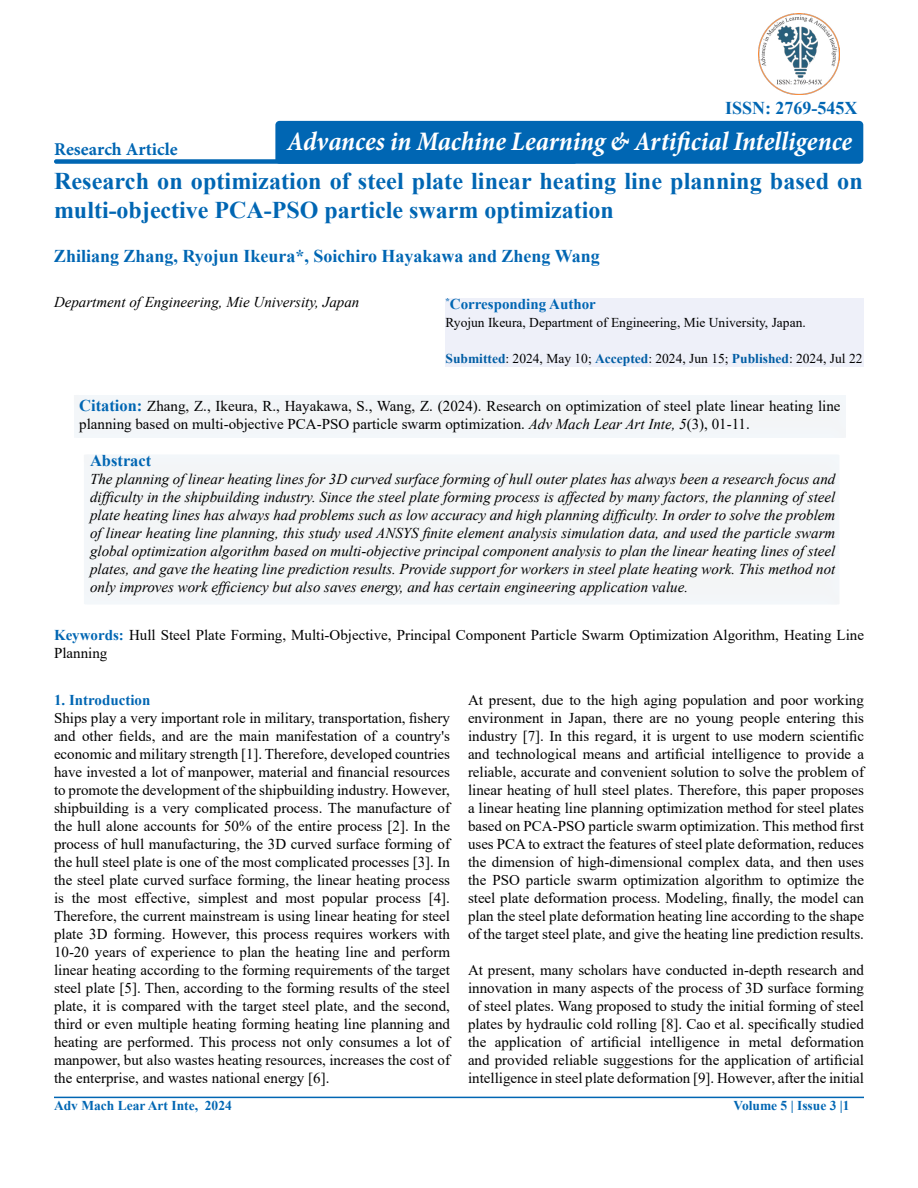
<style>
.page{position:relative;width:918px;height:1188px;background:#fff}
.page>*{position:absolute;margin:0;border:0;box-sizing:border-box;transform-origin:0 0}
.t1{font:italic 700 condensed 27px "Minion Pro";letter-spacing:-.005em;color:#fff}
.t2{font:700 24px/28.8px "Times New Roman";color:#0066b3}
.t3{font:700 18px "Times New Roman";color:#0066b3}
.t4{font:700 18px "Minion Pro";color:#0066b3}
.t5{font:700 16.5px "Times New Roman";color:#0066b3}
.t6{font:15px/18px "Times New Roman";color:#000;text-align:justify}
.t7{font:italic 15px/18px "Times New Roman";color:#000;text-align:justify}
.t8{font:700 15px "Times New Roman";color:#0066b3}
.t9{font:13.5px "Times New Roman";color:#000}
.t10{font:700 13.5px "Times New Roman";color:#0066b3}
.s1{font-weight:700;color:#005da4}
.s2{font-weight:700;font-size:16.5px;color:#0066b3}
.s3{font-style:italic}
.s4{font-weight:700;color:#0066b3}
</style>
<div class="page">
<div style="left:54px;top:159px;width:523px;height:5px;background:#0066b3;border-radius:2px"></div>
<hr style="left:54px;top:1097px;width:810px;height:1px;background:#0066b3">
<div style="left:446px;top:298px;width:418px;height:69px;background:#eef0f9"></div>
<div style="left:61px;top:385px;width:799px;height:55px;background:#f3f6f9"></div>
<div style="left:71px;top:445px;width:782px;height:161px;background:#f3f5f6"></div>
<div style="left:275px;top:121px;width:588px;height:43px;background:#0066b3;border-radius:4px"></div>
<img style="left:759px;top:14px;width:81px;height:81px">
<p class="t4" style="left:54px;top:137px;width:125px">Research Article</p>
<p class="t3" style="left:725px;top:95px;width:134px">ISSN: 2769-545X</p>
<h1 class="t1" style="left:287px;top:122px;width:566px">Advances in Machine Learning &amp; Artificial Intelligence</h1>
<h2 class="t2" style="left:54px;top:166px;width:810px">Research on optimization of steel plate linear heating line planning based on multi-objective PCA-PSO particle swarm optimization</h2>
<p class="t3" style="left:54px;top:243px;width:547px">Zhiliang Zhang, Ryojun Ikeura*, Soichiro Hayakawa and Zheng Wang</p>
<p class="t7" style="left:54px;top:293px;width:307px">Department of Engineering, Mie University, Japan</p>
<p class="t8" style="left:446px;top:293px;width:152px"><sup>*</sup>Corresponding Author</p>
<p class="t9" style="left:446px;top:313px;width:362px">Ryojun Ikeura, Department of Engineering, Mie University, Japan.</p>
<p class="t9" style="left:446px;top:349px;width:419px"><span class="s1">Submitted</span>: 2024, May 10; <span class="s1">Accepted</span>: 2024, Jun 15; <span class="s1">Published</span>: 2024, Jul 22</p>
<p class="t6" style="left:79px;top:397px;width:763px"><span class="s2">Citation:</span> Zhang, Z., Ikeura, R., Hayakawa, S., Wang, Z. (2024). Research on optimization of steel plate linear heating line planning based on multi-objective PCA-PSO particle swarm optimization. <span class="s3">Adv Mach Lear Art Inte, 5</span>(3), 01-11.</p>
<p class="t5" style="left:90px;top:449px;width:63px">Abstract</p>
<p class="t7" style="left:90px;top:470px;width:747px">The planning of linear heating lines for 3D curved surface forming of hull outer plates has always been a research focus and difficulty in the shipbuilding industry. Since the steel plate forming process is affected by many factors, the planning of steel plate heating lines has always had problems such as low accuracy and high planning difficulty. In order to solve the problem of linear heating line planning, this study used ANSYS finite element analysis simulation data, and used the particle swarm global optimization algorithm based on multi-objective principal component analysis to plan the linear heating lines of steel plates, and gave the heating line prediction results. Provide support for workers in steel plate heating work. This method not only improves work efficiency but also saves energy, and has certain engineering application value.</p>
<p class="t6" style="left:54px;top:626px;width:812px"><span class="s4">Keywords:</span> Hull Steel Plate Forming, Multi-Objective, Principal Component Particle Swarm Optimization Algorithm, Heating Line<br>Planning</p>
<p class="t8" style="left:54px;top:689px;width:98px">1. Introduction</p>
<p class="t6" style="left:54px;top:708px;width:398px">Ships play a very important role in military, transportation, fishery and other fields, and are the main manifestation of a country's economic and military strength [1]. Therefore, developed countries have invested a lot of manpower, material and financial resources to promote the development of the shipbuilding industry. However, shipbuilding is a very complicated process. The manufacture of the hull alone accounts for 50% of the entire process [2]. In the process of hull manufacturing, the 3D curved surface forming of the hull steel plate is one of the most complicated processes [3]. In the steel plate curved surface forming, the linear heating process is the most effective, simplest and most popular process [4].<br>Therefore, the current mainstream is using linear heating for steel plate 3D forming. However, this process requires workers with 10-20 years of experience to plan the heating line and perform linear heating according to the forming requirements of the target steel plate [5]. Then, according to the forming results of the steel plate, it is compared with the target steel plate, and the second, third or even multiple heating forming heating line planning and heating are performed. This process not only consumes a lot of manpower, but also wastes heating resources, increases the cost of the enterprise, and wastes national energy [6].</p>
<p class="t6" style="left:468px;top:691px;width:398px">At present, due to the high aging population and poor working environment in Japan, there are no young people entering this industry [7]. In this regard, it is urgent to use modern scientific and technological means and artificial intelligence to provide a reliable, accurate and convenient solution to solve the problem of linear heating of hull steel plates. Therefore, this paper proposes a linear heating line planning optimization method for steel plates based on PCA-PSO particle swarm optimization. This method first uses PCA to extract the features of steel plate deformation, reduces the dimension of high-dimensional complex data, and then uses the PSO particle swarm optimization algorithm to optimize the steel plate deformation process. Modeling, finally, the model can plan the steel plate deformation heating line according to the shape of the target steel plate, and give the heating line prediction results.</p>
<p class="t6" style="left:468px;top:961px;width:398px">At present, many scholars have conducted in-depth research and innovation in many aspects of the process of 3D surface forming of steel plates. Wang proposed to study the initial forming of steel plates by hydraulic cold rolling [8]. Cao et al. specifically studied the application of artificial intelligence in metal deformation and provided reliable suggestions for the application of artificial intelligence in steel plate deformation [9]. However, after the initial</p>
<p class="t10" style="left:54px;top:1096px;width:179px">Adv Mach Lear Art Inte, 2024</p>
<p class="t10" style="left:734px;top:1096px;width:118px">Volume 5 | Issue 3 |1</p>
</div>
